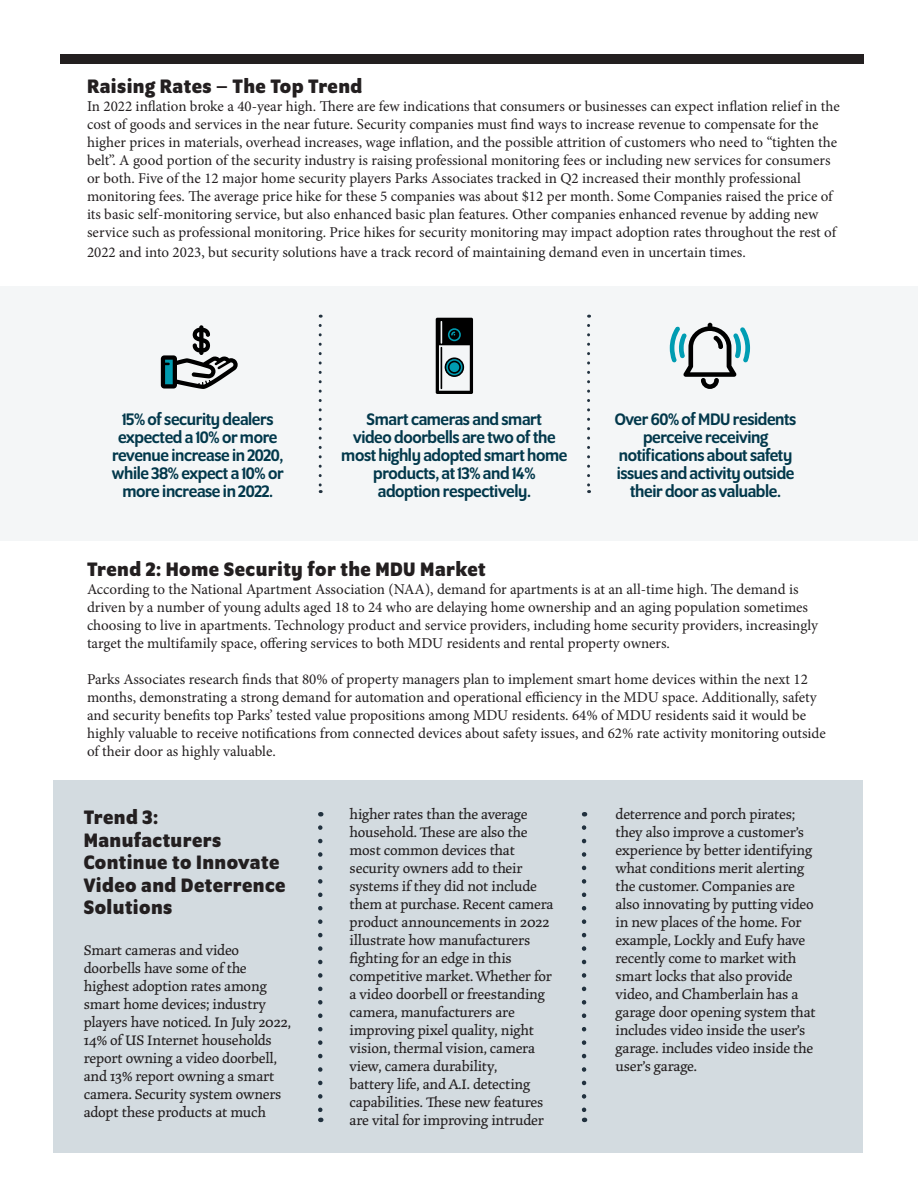
<style>
.page{position:relative;width:918px;height:1188px;background:#fff}
.page>*{position:absolute;margin:0;border:0;box-sizing:border-box;transform-origin:0 0}
.Paragraph_Style_1{font:700 21px/22.5px "Program OT";letter-spacing:.02em;color:#231f20}
.t1{font:500 18px/18px "Program OT";letter-spacing:-.02em;color:#02384b;text-align:center}
.Paragraph_Style_1-2{font:15px/18px "Minion Pro";color:#231f20}
.Paragraph_Style_1-3{font:15px/18px "Marco";letter-spacing:-.01em;color:#231f20}
</style>
<div class="page">
<div style="left:0;top:286px;width:918px;height:254px;background:#f4f6f7"></div>
<div style="left:60px;top:54px;width:804px;height:10px;background:#231f20"></div>
<div style="left:53px;top:781px;width:810px;height:372px;background:#d3dbe0"></div>
<svg style="left:318px;top:828px;width:5px;height:294px"></svg>
<svg style="left:587px;top:325px;width:3px;height:168px"></svg>
<svg style="left:670px;top:323px;width:80px;height:66px"></svg>
<svg style="left:161px;top:325px;width:77px;height:64px"></svg>
<svg style="left:436px;top:318px;width:37px;height:76px"></svg>
<svg style="left:319px;top:325px;width:3px;height:168px"></svg>
<svg style="left:582px;top:828px;width:4px;height:294px"></svg>
<p class="Paragraph_Style_1" style="left:87px;top:75px;width:277px">Raising Rates – The Top Trend</p>
<p class="Paragraph_Style_1-2" style="left:87px;top:97px;width:754px">In 2022 inflation broke a 40-year high. There are few indications that consumers or businesses can expect inflation relief in the cost of goods and services in the near future. Security companies must find ways to increase revenue to compensate for the higher prices in materials, overhead increases, wage inflation, and the possible attrition of customers who need to “tighten the belt”. A good portion of the security industry is raising professional monitoring fees or including new services for consumers or both. Five of the 12 major home security players Parks Associates tracked in Q2 increased their monthly professional monitoring fees. The average price hike for these 5 companies was about $12 per month. Some Companies raised the price of its basic self-monitoring service, but also enhanced basic plan features. Other companies enhanced revenue by adding new service such as professional monitoring. Price hikes for security monitoring may impact adoption rates throughout the rest of</p>
<p class="Paragraph_Style_1-2" style="left:87px;top:243px;width:660px">2022 and into 2023, but security solutions have a track record of maintaining demand even in uncertain times.</p>
<p class="t1" style="left:112px;top:410px;width:173px">15% of security dealers expected a 10% or more revenue increase in 2020, while 38% expect a 10% or more increase in 2022.</p>
<p class="t1" style="left:341px;top:410px;width:228px">Smart cameras and smart<br>video doorbells are two of the most highly adopted smart home products, at 13% and 14% adoption respectively.</p>
<p class="t1" style="left:615px;top:410px;width:183px">Over 60% of MDU residents perceive receiving notifications about safety issues and activity outside their door as valuable.</p>
<p class="Paragraph_Style_1" style="left:87px;top:558px;width:400px">Trend 2: Home Security for the MDU Market</p>
<p class="Paragraph_Style_1-2" style="left:87px;top:580px;width:733px">According to the National Apartment Association (NAA), demand for apartments is at an all-time high. The demand is driven by a number of young adults aged 18 to 24 who are delaying home ownership and an aging population sometimes choosing to live in apartments. Technology product and service providers, including home security providers, increasingly target the multifamily space, offering services to both MDU residents and rental property owners.</p>
<p class="Paragraph_Style_1-2" style="left:87px;top:670px;width:740px">Parks Associates research finds that 80% of property managers plan to implement smart home devices within the next 12 months, demonstrating a strong demand for automation and operational efficiency in the MDU space. Additionally, safety and security benefits top Parks’ tested value propositions among MDU residents. 64% of MDU residents said it would be highly valuable to receive notifications from connected devices about safety issues, and 62% rate activity monitoring outside of their door as highly valuable.</p>
<p class="Paragraph_Style_1" style="left:84px;top:806px;width:203px">Trend 3:<br>Manufacturers<br>Continue to Innovate<br>Video and Deterrence<br>Solutions</p>
<p class="Paragraph_Style_1-3" style="left:84px;top:942px;width:209px">Smart cameras and video doorbells have some of the highest adoption rates among smart home devices; industry players have noticed. In July 2022,<br>14% of US Internet households report owning a video doorbell, and 13% report owning a smart camera. Security system owners adopt these products at much</p>
<p class="Paragraph_Style_1-3" style="left:350px;top:806px;width:205px">higher rates than the average household. These are also the most common devices that security owners add to their systems if they did not include them at purchase. Recent camera product announcements in 2022 illustrate how manufacturers fighting for an edge in this competitive market. Whether for a video doorbell or freestanding camera, manufacturers are improving pixel quality, night vision, thermal vision, camera view, camera durability,<br>battery life, and A.I. detecting capabilities. These new features are vital for improving intruder</p>
<p class="Paragraph_Style_1-3" style="left:616px;top:806px;width:202px">deterrence and porch pirates; they also improve a customer’s experience by better identifying what conditions merit alerting the customer. Companies are also innovating by putting video in new places of the home. For example, Lockly and Eufy have recently come to market with smart locks that also provide video, and Chamberlain has a garage door opening system that includes video inside the user’s garage. includes video inside the user’s garage.</p>
</div>
